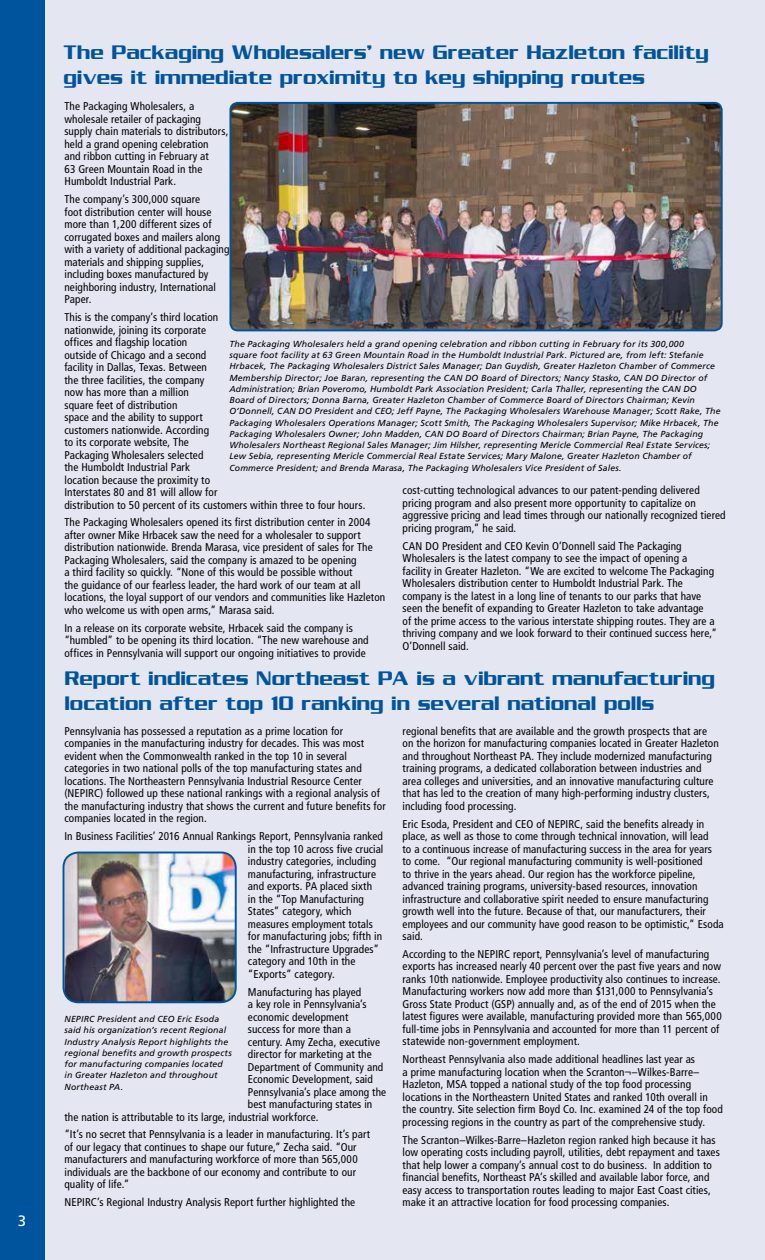
<style>
.page{position:relative;width:765px;height:1260px;background:#fff}
.page>*{position:absolute;margin:0;border:0;box-sizing:border-box;transform-origin:0 0}
.t1{font:21.25px/25px "Serpentine Sans ICG";color:#00549d}
.t2{font:15px "Frutiger LT Std";color:#fff}
.t3{font:condensed 11.25px/12.5px "Frutiger LT Std";letter-spacing:.01em;color:#000}
.t4{font:italic 8.75px/11.2px "Frutiger LT Std";letter-spacing:.015em;color:#000}
</style>
<div class="page">
<div style="left:0;top:0;width:726px;height:1260px;background:#00549d"></div>
<div style="left:45px;top:0;width:720px;height:1260px;background:#e4e6f2"></div>
<img style="left:232px;top:105px;width:489px;height:225px">
<div style="left:229px;top:102px;width:494px;height:229px;border:2px solid #00539b;border-radius:7px"></div>
<img style="left:64px;top:853px;width:171px;height:149px">
<div style="left:63px;top:852px;width:174px;height:151px;border:2px solid #00539b;border-radius:15px"></div>
<h2 class="t2" style="left:18px;top:1212px;width:10px">3</h2>
<h1 class="t1" style="left:64px;top:40px;width:647px">The Packaging Wholesalers’ new Greater Hazleton facility gives it immediate proximity to key shipping routes</h1>
<p class="t3" style="left:64px;top:100px;width:165px">The Packaging Wholesalers, a wholesale retailer of packaging supply chain materials to distributors, held a grand opening celebration<br>and ribbon cutting in February at<br>63 Green Mountain Road in the<br>Humboldt Industrial Park.</p>
<p class="t3" style="left:64px;top:193px;width:167px">The company’s 300,000 square<br>foot distribution center will house more than 1,200 different sizes of corrugated boxes and mailers along with a variety of additional packaging materials and shipping supplies, including boxes manufactured by neighboring industry, International<br>Paper.</p>
<p class="t3" style="left:64px;top:311px;width:302px">This is the company’s third location<br>nationwide, joining its corporate<br>offices and flagship location<br>outside of Chicago and a second<br>facility in Dallas, Texas. Between<br>the three facilities, the company<br>now has more than a million<br>square feet of distribution<br>space and the ability to support<br>customers nationwide. According<br>to its corporate website, The<br>Packaging Wholesalers selected<br>the Humboldt Industrial Park<br>location because the proximity to<br>Interstates 80 and 81 will allow for<br>distribution to 50 percent of its customers within three to four hours.</p>
<p class="t3" style="left:64px;top:516px;width:322px">The Packaging Wholesalers opened its first distribution center in 2004 after owner Mike Hrbacek saw the need for a wholesaler to support distribution nationwide. Brenda Marasa, vice president of sales for The Packaging Wholesalers, said the company is amazed to be opening<br>a third facility so quickly. “None of this would be possible without<br>the guidance of our fearless leader, the hard work of our team at all locations, the loyal support of our vendors and communities like Hazleton who welcome us with open arms,” Marasa said.</p>
<p class="t3" style="left:64px;top:622px;width:306px">In a release on its corporate website, Hrbacek said the company is “humbled” to be opening its third location. “The new warehouse and offices in Pennsylvania will support our ongoing initiatives to provide</p>
<p class="t4" style="left:229px;top:338px;width:493px">The Packaging Wholesalers held a grand opening celebration and ribbon cutting in February for its 300,000<br>square foot facility at 63 Green Mountain Road in the Humboldt Industrial Park. Pictured are, from left: Stefanie Hrbacek, The Packaging Wholesalers District Sales Manager; Dan Guydish, Greater Hazleton Chamber of Commerce Membership Director; Joe Baran, representing the CAN DO Board of Directors; Nancy Stasko, CAN DO Director of Administration; Brian Poveromo, Humboldt Park Association President; Carla Thaller, representing the CAN DO Board of Directors; Donna Barna, Greater Hazleton Chamber of Commerce Board of Directors Chairman; Kevin O’Donnell, CAN DO President and CEO; Jeff Payne, The Packaging Wholesalers Warehouse Manager; Scott Rake, The Packaging Wholesalers Operations Manager; Scott Smith, The Packaging Wholesalers Supervisor; Mike Hrbacek, The Packaging Wholesalers Owner; John Madden, CAN DO Board of Directors Chairman; Brian Payne, The Packaging Wholesalers Northeast Regional Sales Manager; Jim Hilsher, representing Mericle Commercial Real Estate Services; Lew Sebia, representing Mericle Commercial Real Estate Services; Mary Malone, Greater Hazleton Chamber of Commerce President; and Brenda Marasa, The Packaging Wholesalers Vice President of Sales.</p>
<p class="t3" style="left:403px;top:484px;width:325px">cost-cutting technological advances to our patent-pending delivered pricing program and also present more opportunity to capitalize on aggressive pricing and lead times through our nationally recognized tiered pricing program,” he said.</p>
<p class="t3" style="left:403px;top:540px;width:316px">CAN DO President and CEO Kevin O’Donnell said The Packaging Wholesalers is the latest company to see the impact of opening a facility in Greater Hazleton. “We are excited to welcome The Packaging Wholesalers distribution center to Humboldt Industrial Park. The company is the latest in a long line of tenants to our parks that have seen the benefit of expanding to Greater Hazleton to take advantage<br>of the prime access to the various interstate shipping routes. They are a thriving company and we look forward to their continued success here,” O’Donnell said.</p>
<h1 class="t1" style="left:64px;top:665px;width:652px">Report indicates Northeast PA is a vibrant manufacturing location after top 10 ranking in several national polls</h1>
<p class="t3" style="left:64px;top:725px;width:323px">Pennsylvania has possessed a reputation as a prime location for companies in the manufacturing industry for decades. This was most evident when the Commonwealth ranked in the top 10 in several categories in two national polls of the top manufacturing states and locations. The Northeastern Pennsylvania Industrial Resource Center (NEPIRC) followed up these national rankings with a regional analysis of the manufacturing industry that shows the current and future benefits for companies located in the region.</p>
<p class="t3" style="left:248px;top:830px;width:137px;text-indent:-183px">In Business Facilities’ 2016 Annual Rankings Report, Pennsylvania ranked in the top 10 across five crucial industry categories, including manufacturing, infrastructure and exports. PA placed sixth<br>in the “Top Manufacturing<br>States” category, which measures employment totals for manufacturing jobs; fifth in the “Infrastructure Upgrades” category and 10th in the “Exports” category.</p>
<p class="t3" style="left:248px;top:985px;width:115px">Manufacturing has played</p>
<p class="t3" style="left:248px;top:998px;width:120px">a key role in Pennsylvania’s</p>
<p class="t3" style="left:248px;top:1010px;width:102px">economic development</p>
<p class="t3" style="left:248px;top:1023px;width:105px">success for more than a</p>
<p class="t3" style="left:248px;top:1035px;width:134px">century. Amy Zecha, executive</p>
<p class="t3" style="left:248px;top:1048px;width:125px">director for marketing at the</p>
<p class="t3" style="left:248px;top:1060px;width:137px">Department of Community and</p>
<p class="t3" style="left:248px;top:1073px;width:127px">Economic Development, said</p>
<p class="t3" style="left:248px;top:1085px;width:140px">Pennsylvania’s place among the</p>
<p class="t3" style="left:248px;top:1098px;width:126px">best manufacturing states in</p>
<p class="t3" style="left:64px;top:1110px;width:255px">the nation is attributable to its large, industrial workforce.</p>
<p class="t3" style="left:64px;top:1128px;width:307px">“It’s no secret that Pennsylvania is a leader in manufacturing. It’s part of our legacy that continues to shape our future,” Zecha said. “Our manufacturers and manufacturing workforce of more than 565,000 individuals are the backbone of our economy and contribute to our quality of life.”</p>
<p class="t3" style="left:64px;top:1196px;width:292px">NEPIRC’s Regional Industry Analysis Report further highlighted the</p>
<p class="t4" style="left:64px;top:1014px;width:169px">NEPIRC President and CEO Eric Esoda said his organization’s recent Regional Industry Analysis Report highlights the regional benefits and growth prospects for manufacturing companies located in Greater Hazleton and throughout Northeast PA.</p>
<p class="t3" style="left:403px;top:725px;width:318px">regional benefits that are available and the growth prospects that are on the horizon for manufacturing companies located in Greater Hazleton and throughout Northeast PA. They include modernized manufacturing training programs, a dedicated collaboration between industries and area colleges and universities, and an innovative manufacturing culture that has led to the creation of many high-performing industry clusters, including food processing.</p>
<p class="t3" style="left:403px;top:818px;width:323px">Eric Esoda, President and CEO of NEPIRC, said the benefits already in place, as well as those to come through technical innovation, will lead<br>to a continuous increase of manufacturing success in the area for years<br>to come. “Our regional manufacturing community is well-positioned<br>to thrive in the years ahead. Our region has the workforce pipeline, advanced training programs, university-based resources, innovation infrastructure and collaborative spirit needed to ensure manufacturing growth well into the future. Because of that, our manufacturers, their employees and our community have good reason to be optimistic,” Esoda said.</p>
<p class="t3" style="left:403px;top:948px;width:321px">According to the NEPIRC report, Pennsylvania’s level of manufacturing exports has increased nearly 40 percent over the past five years and now ranks 10th nationwide. Employee productivity also continues to increase.<br>Manufacturing workers now add more than $131,000 to Pennsylvania’s Gross State Product (GSP) annually and, as of the end of 2015 when the latest figures were available, manufacturing provided more than 565,000 full-time jobs in Pennsylvania and accounted for more than 11 percent of statewide non-government employment.</p>
<p class="t3" style="left:403px;top:1053px;width:322px">Northeast Pennsylvania also made additional headlines last year as<br>a prime manufacturing location when the Scranton¬–Wilkes-Barre– Hazleton, MSA topped a national study of the top food processing locations in the Northeastern United States and ranked 10th overall in the country. Site selection firm Boyd Co. Inc. examined 24 of the top food processing regions in the country as part of the comprehensive study.</p>
<p class="t3" style="left:403px;top:1134px;width:319px">The Scranton–Wilkes-Barre–Hazleton region ranked high because it has low operating costs including payroll, utilities, debt repayment and taxes that help lower a company’s annual cost to do business. In addition to financial benefits, Northeast PA’s skilled and available labor force, and easy access to transportation routes leading to major East Coast cities, make it an attractive location for food processing companies.</p>
</div>
